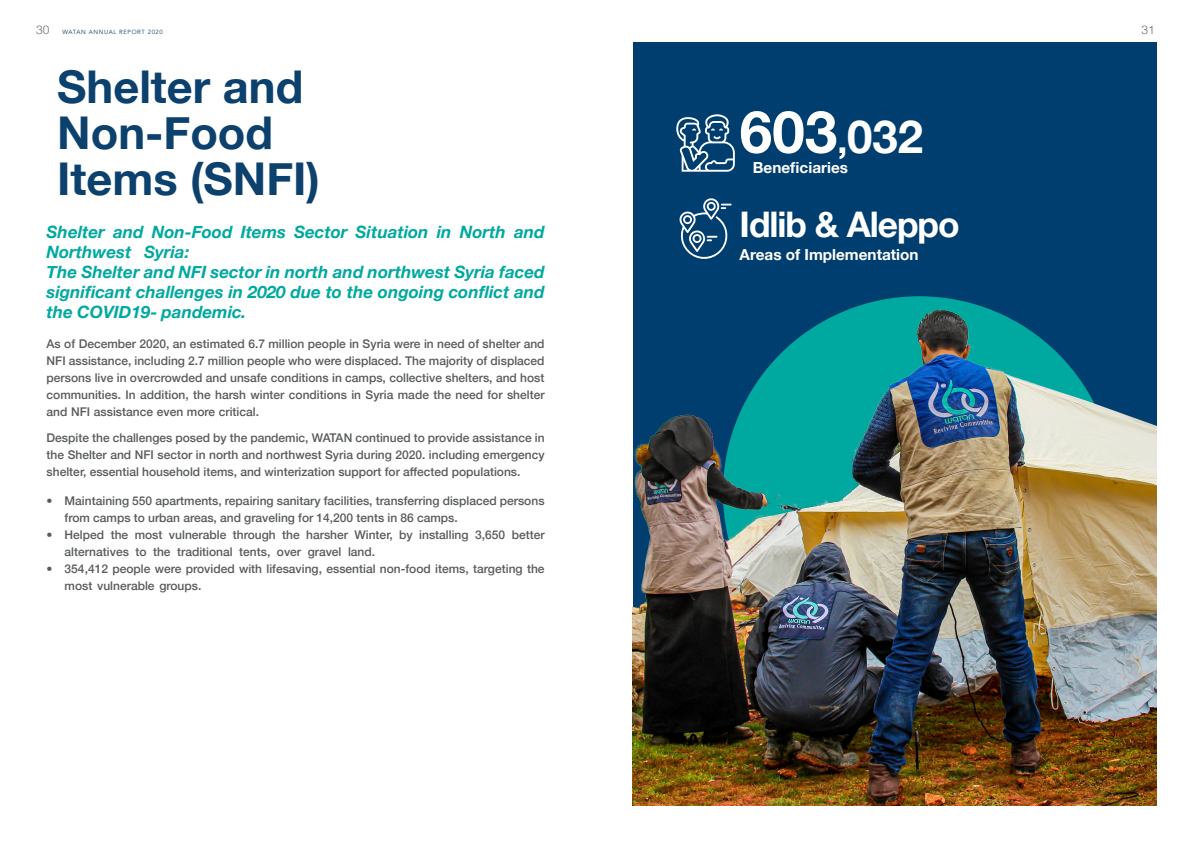
<style>
.page{position:relative;width:1191px;height:842px;background:#fff}
.page>*{position:absolute;margin:0;border:0;box-sizing:border-box;transform-origin:0 0}
.t1{font:700 58.6px "Helvetica Neue";color:#fff}
.t2{font:700 45.2px/46px "Helvetica Neue";color:#0c416e}
.t3{font:700 35.3px "Helvetica Neue";letter-spacing:-.03em;color:#fff}
.t4{font:italic 700 17px/20px "Helvetica Neue";color:#00a9a0}
.t5{font:700 15.3px "Helvetica Neue";color:#fff}
.t6{font:500 12px/17px "Helvetica Neue";color:#585b5c}
.t7{font:300 12px "Helvetica";color:#6c6d70}
.t8{font:6px "Avenir";letter-spacing:.1em;color:#0c416e}
.s1{font-family:"Helvetica";font-weight:300;font-size:12px;color:#6c6d70}
.s2{font-size:35.8px}
.s3{font-size:45.5px}
</style>
<div class="page">
<div style="left:633px;top:43px;width:523px;height:763px;background:#003e6f"></div>
<img style="left:633px;top:309px;width:523px;height:497px">
<svg style="left:676px;top:114px;width:59px;height:58px"></svg>
<svg style="left:679px;top:198px;width:52px;height:61px"></svg>
<p class="t8" style="left:36px;top:28px;width:128px"><span class="s1">30</span> WATAN ANNUAL REPORT 2020</p>
<p class="t7" style="left:1141px;top:20px;width:15px">31</p>
<p class="t2" style="left:57px;top:65px;width:264px">Shelter and<br>Non-Food<br>Items (SNFI)</p>
<p class="t4" style="left:47px;top:223px;width:499px">Shelter and Non-Food Items Sector Situation in North and<br>Northwest Syria:</p>
<p class="t4" style="left:47px;top:263px;width:499px;text-align:justify">The Shelter and NFI sector in north and northwest Syria faced significant challenges in 2020 due to the ongoing conflict and the COVID19- pandemic.</p>
<p class="t6" style="left:47px;top:335px;width:499px;text-align:justify">As of December 2020, an estimated 6.7 million people in Syria were in need of shelter and NFI assistance, including 2.7 million people who were displaced. The majority of displaced persons live in overcrowded and unsafe conditions in camps, collective shelters, and host communities. In addition, the harsh winter conditions in Syria made the need for shelter and NFI assistance even more critical.</p>
<p class="t6" style="left:47px;top:428px;width:499px;text-align:justify">Despite the challenges posed by the pandemic, WATAN continued to provide assistance in the Shelter and NFI sector in north and northwest Syria during 2020. including emergency shelter, essential household items, and winterization support for affected populations.</p>
<p class="t1" style="left:739px;top:86px;width:185px">603<span class="s2">,</span><span class="s3">032</span></p>
<p class="t5" style="left:753px;top:156px;width:97px">Beneficiaries</p>
<p class="t3" style="left:739px;top:197px;width:221px">Idlib &amp; Aleppo</p>
<p class="t5" style="left:739px;top:243px;width:180px">Areas of Implementation</p>
<p class="t6" style="left:65px;top:491px;width:481px;text-indent:-18px">• Maintaining 550 apartments, repairing sanitary facilities, transferring displaced persons from camps to urban areas, and graveling for 14,200 tents in 86 camps.</p>
<p class="t6" style="left:65px;top:525px;width:481px;text-indent:-18px">• Helped the most vulnerable through the harsher Winter, by installing 3,650 better alternatives to the traditional tents, over gravel land.</p>
<p class="t6" style="left:65px;top:559px;width:481px;text-indent:-18px">• 354,412 people were provided with lifesaving, essential non-food items, targeting the most vulnerable groups.</p>
</div>
